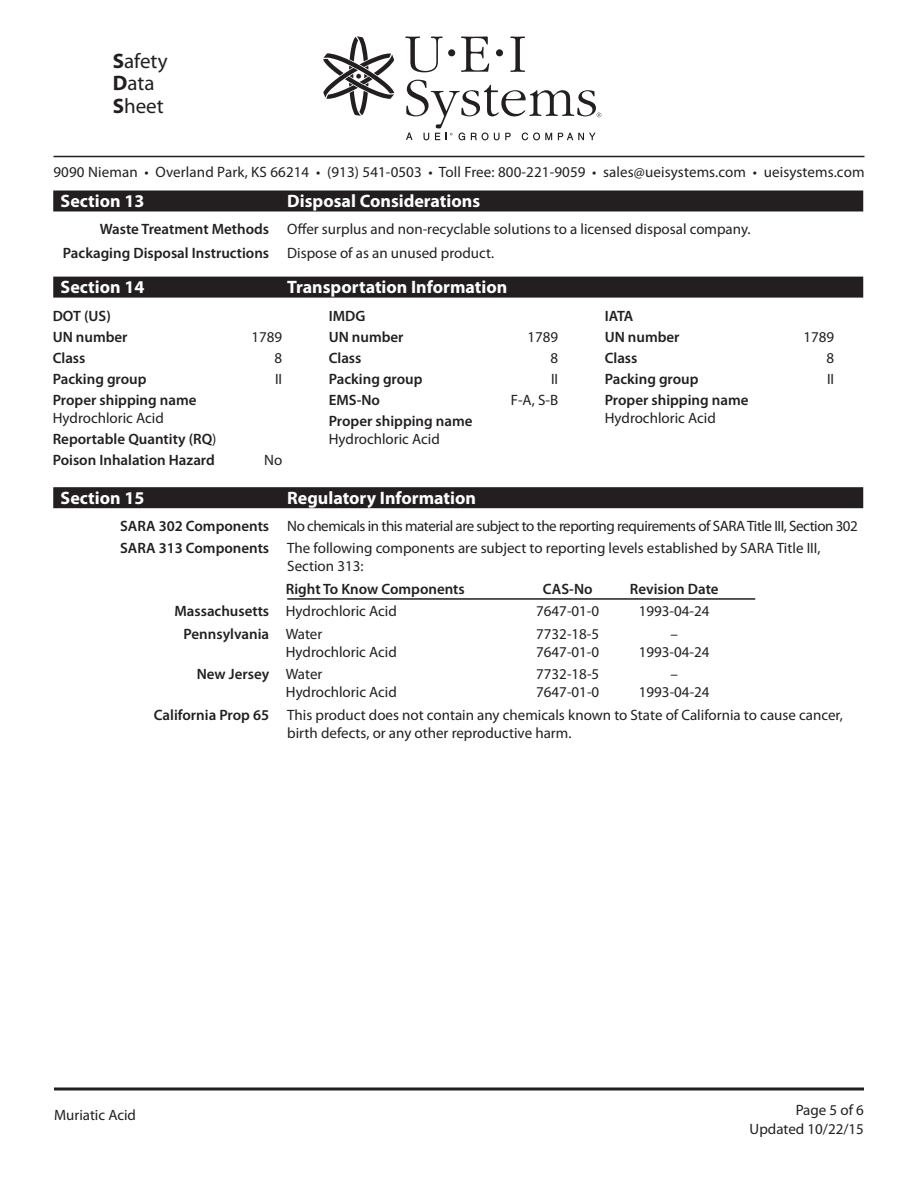
<style>
.page{position:relative;width:918px;height:1188px;background:#fff}
.page>*{position:absolute;margin:0;border:0;box-sizing:border-box;transform-origin:0 0}
.t1{font:21px/22.5px "Myriad Pro";color:#231f20}
.t2{font:700 18px "Myriad Pro";color:#fff}
.t3{font:15px/19.5px "Myriad Pro";color:#231f20}
.t4{font:600 15px/21px "Myriad Pro";color:#231f20}
.t5{font:15px/22.5px "Myriad Pro";letter-spacing:-.025em;color:#231f20}
.s1{font-weight:700}
.s2{font-weight:600}
.s3{font-weight:400}
</style>
<div class="page">
<hr style="left:54px;top:1087px;width:810px;height:3px;background:#231f20">
<svg style="left:323px;top:36px;width:71px;height:80px"></svg>
<div style="left:448px;top:49px;width:7px;height:7px;background:#231f20;border-radius:50%"></div>
<div style="left:496px;top:49px;width:7px;height:7px;background:#231f20;border-radius:50%"></div>
<svg style="left:405px;top:37px;width:38px;height:35px"></svg>
<svg style="left:461px;top:37px;width:28px;height:35px"></svg>
<svg style="left:510px;top:37px;width:15px;height:35px"></svg>
<svg style="left:406px;top:80px;width:195px;height:60px"></svg>
<hr style="left:54px;top:156px;width:810px;height:1px;background:#231f20">
<div style="left:53px;top:190px;width:810px;height:22px;background:#231f20"></div>
<div style="left:53px;top:277px;width:810px;height:21px;background:#231f20"></div>
<div style="left:53px;top:487px;width:810px;height:21px;background:#231f20"></div>
<hr style="left:287px;top:598px;width:468px;height:2px;background:#231f20">
<h1 class="t1" style="left:113px;top:49px;width:56px"><span class="s1">S</span>afety<br><span class="s1">D</span>ata<br><span class="s1">S</span>heet</h1>
<p class="t3" style="left:53px;top:162px;width:813px">9090 Nieman • Overland Park, KS 66214 • (913) 541-0503 • Toll Free: 800-221-9059 • sales@ueisystems.com • ueisystems.com</p>
<p class="t2" style="left:61px;top:189px;width:85px">Section 13</p>
<p class="t2" style="left:287px;top:189px;width:195px">Disposal Considerations</p>
<p class="t3" style="left:63px;top:217px;width:689px;line-height:24px;text-indent:37px"><span class="s2">Waste Treatment Methods</span> Offer surplus and non-recyclable solutions to a licensed disposal company.<br><span class="s2">Packaging Disposal Instructions</span> Dispose of as an unused product.</p>
<p class="t2" style="left:61px;top:275px;width:85px">Section 14</p>
<p class="t2" style="left:287px;top:275px;width:222px">Transportation Information</p>
<p class="t4" style="left:53px;top:306px;width:76px">DOT (US)<br>UN number</p>
<p class="t3" style="left:251px;top:327px;width:32px">1789</p>
<p class="t4" style="left:329px;top:306px;width:76px">IMDG<br>UN number</p>
<p class="t3" style="left:527px;top:327px;width:32px">1789</p>
<p class="t4" style="left:605px;top:306px;width:76px">IATA<br>UN number</p>
<p class="t3" style="left:803px;top:327px;width:32px">1789</p>
<p class="t4" style="left:53px;top:348px;width:34px">Class</p>
<p class="t3" style="left:275px;top:348px;width:9px">8</p>
<p class="t4" style="left:53px;top:369px;width:95px">Packing group</p>
<p class="t3" style="left:275px;top:369px;width:9px">II</p>
<p class="t4" style="left:53px;top:390px;width:145px">Proper shipping name</p>
<p class="t4" style="left:53px;top:408px;width:165px"><span class="s3">Hydrochloric Acid<br></span>Reportable Quantity (RQ<span class="s3">)<br></span>Poison Inhalation Hazard</p>
<p class="t3" style="left:264px;top:450px;width:20px">No</p>
<p class="t4" style="left:329px;top:348px;width:34px">Class</p>
<p class="t3" style="left:551px;top:348px;width:9px">8</p>
<p class="t4" style="left:329px;top:369px;width:95px">Packing group</p>
<p class="t3" style="left:551px;top:369px;width:9px">II</p>
<p class="t4" style="left:329px;top:390px;width:53px">EMS-No</p>
<p class="t3" style="left:511px;top:390px;width:49px">F-A, S-B</p>
<p class="t4" style="left:329px;top:411px;width:145px">Proper shipping name</p>
<p class="t3" style="left:329px;top:429px;width:113px">Hydrochloric Acid</p>
<p class="t4" style="left:605px;top:348px;width:34px">Class</p>
<p class="t3" style="left:827px;top:348px;width:9px">8</p>
<p class="t4" style="left:605px;top:369px;width:95px">Packing group</p>
<p class="t3" style="left:827px;top:369px;width:9px">II</p>
<p class="t4" style="left:605px;top:390px;width:145px">Proper shipping name</p>
<p class="t3" style="left:605px;top:408px;width:113px">Hydrochloric Acid</p>
<p class="t2" style="left:61px;top:486px;width:85px">Section 15</p>
<p class="t2" style="left:287px;top:486px;width:190px">Regulatory Information</p>
<p class="t5" style="left:120px;top:514px;width:739px"><span class="s2">SARA 302 Components</span> No chemicals in this material are subject to the reporting requirements of SARA Title III, Section 302<br><span class="s2">SARA 313 Components</span> The following components are subject to reporting levels established by SARA Title III,</p>
<p class="t3" style="left:287px;top:556px;width:78px">Section 313:</p>
<p class="t4" style="left:286px;top:578px;width:181px">Right To Know Components</p>
<p class="t4" style="left:543px;top:578px;width:51px">CAS-No</p>
<p class="t4" style="left:630px;top:578px;width:90px">Revision Date</p>
<p class="t3" style="left:174px;top:601px;width:224px"><span class="s2">Massachusetts</span> Hydrochloric Acid</p>
<p class="t3" style="left:536px;top:601px;width:65px">7647-01-0</p>
<p class="t3" style="left:639px;top:601px;width:72px">1993-04-24</p>
<p class="t4" style="left:184px;top:623px;width:140px">Pennsylvania <span class="s3">Water</span></p>
<p class="t3" style="left:536px;top:624px;width:65px">7732-18-5</p>
<p class="t3" style="left:670px;top:624px;width:9px">–</p>
<p class="t3" style="left:286px;top:642px;width:113px">Hydrochloric Acid</p>
<p class="t3" style="left:536px;top:642px;width:65px">7647-01-0</p>
<p class="t3" style="left:639px;top:642px;width:72px">1993-04-24</p>
<p class="t4" style="left:197px;top:663px;width:127px">New Jersey <span class="s3">Water</span></p>
<p class="t3" style="left:536px;top:664px;width:65px">7732-18-5</p>
<p class="t3" style="left:671px;top:664px;width:9px">–</p>
<p class="t3" style="left:286px;top:682px;width:113px">Hydrochloric Acid</p>
<p class="t3" style="left:536px;top:682px;width:65px">7647-01-0</p>
<p class="t3" style="left:154px;top:681px;width:690px;line-height:22.5px;text-indent:485px">1993-04-24<br><span class="s2">California Prop 65</span> This product does not contain any chemicals known to State of California to cause cancer,</p>
<p class="t3" style="left:287px;top:723px;width:286px">birth defects, or any other reproductive harm.</p>
<p class="t3" style="left:54px;top:1105px;width:84px">Muriatic Acid</p>
<p class="t3" style="left:750px;top:1099px;width:116px;text-align:right">Page 5 of 6<br>Updated 10/22/15</p>
</div>
